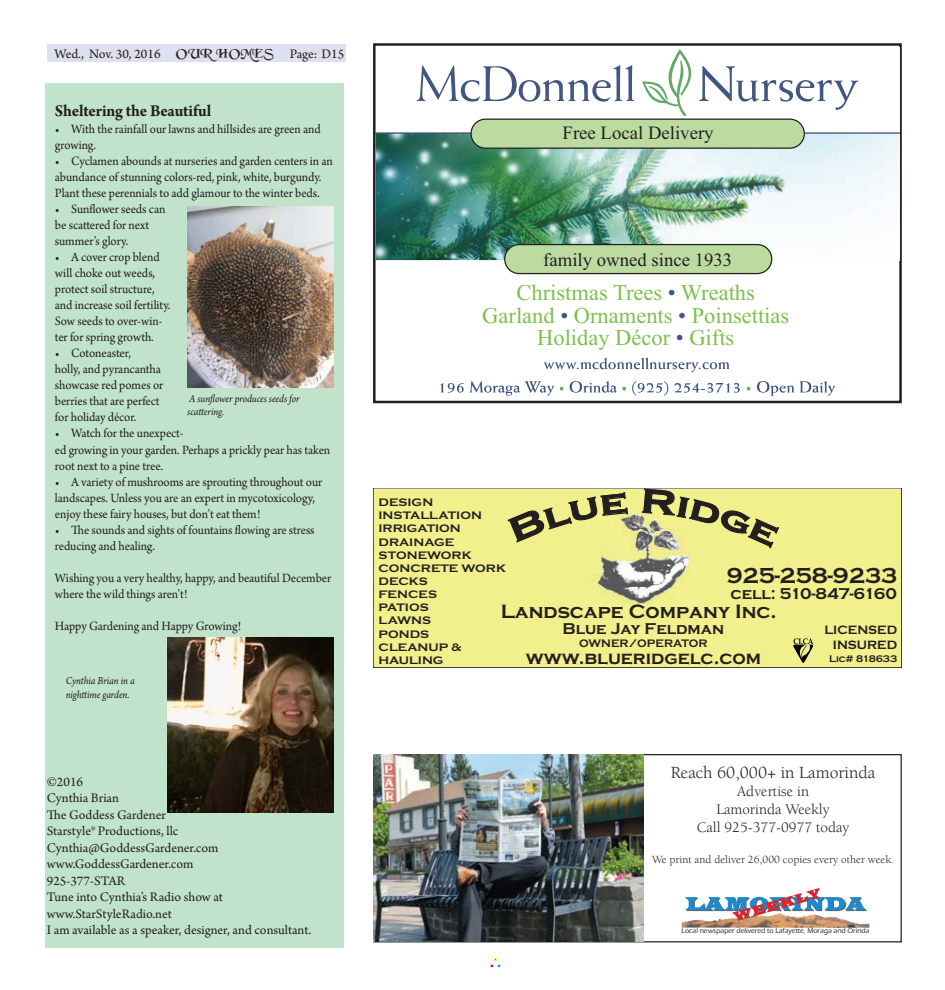
<style>
.page{position:relative;width:945px;height:990px;background:#fff}
.page>*{position:absolute;margin:0;border:0;box-sizing:border-box;transform-origin:0 0}
.t1{font:22.5px/22.5px "Times New Roman";color:#7dc04c;text-align:center}
.t2{font:700 22.5px "Copperplate Gothic";color:#231f20}
.t3{font:700 20px "Copperplate Gothic";color:#231f20}
.t4{font:18.75px "Times New Roman";color:#231f20}
.t5{font:700 18.75px "Copperplate Gothic";color:#231f20}
.t6{font:17.5px "Berkeley Std";color:#231f20}
.t7{font:700 17.5px "Arno Pro";letter-spacing:-.005em;color:#231f20;scale:.95 1}
.t8{font:700 16.25px "Copperplate Gothic";color:#231f20}
.t9{font:15px/18px "Berkeley Std";color:#231f20;text-align:center}
.t10{font:13.75px/16.5px "Arno Pro";color:#231f20}
.t11{font:13.38px/16px "Arno Pro";letter-spacing:-.005em;color:#231f20;scale:.95 1}
.t12{font:700 12.5px/15px "Copperplate Gothic";color:#231f20;text-align:right}
.t13{font:700 11.25px/13.1px "Copperplate Gothic";color:#231f20;scale:1.11 1}
.t14{font:italic 11.25px/13.5px "Arno Pro";letter-spacing:-.01em;color:#231f20;scale:.94 1}
.t15{font:11.25px "Berkeley Std";color:#231f20}
.t16{font:700 11.25px "Copperplate Gothic";color:#231f20}
.t17{font:700 10px "Copperplate Gothic";color:#231f20}
.t18{font:500 7.12px "Eras ITC";color:#231f20}
.s1{font-family:"Merced"}
.s2{color:#42567f}
</style>
<div class="page">
<div style="left:490px;top:958px;width:11px;height:10px;border:1px solid #fff"></div>
<div style="left:45px;top:83px;width:299px;height:864px;background:#c2e3cb"></div>
<div style="left:47px;top:44px;width:299px;height:17px;background:#dedfef"></div>
<img style="left:167px;top:637px;width:167px;height:175px">
<div style="left:373px;top:489px;width:529px;height:179px;background:#f1f08d"></div>
<img style="left:586px;top:514px;width:115px;height:91px">
<svg style="left:793px;top:638px;width:20px;height:25px"></svg>
<div style="left:373px;top:43px;width:529px;height:360px;border:2px solid #231f20"></div>
<img style="left:376px;top:47px;width:524px;height:213px">
<svg style="left:440px;top:357px;width:396px;height:39px"></svg>
<svg style="left:504px;top:244px;width:268px;height:30px;background:#afcb97"></svg>
<svg style="left:417px;top:49px;width:441px;height:100px"></svg>
<img style="left:374px;top:755px;width:269px;height:187px">
<img style="left:682px;top:921px;width:187px;height:7px">
<img style="left:685px;top:888px;width:182px;height:33px">
<img style="left:187px;top:206px;width:147px;height:182px">
<svg style="left:507px;top:491px;width:122px;height:52px;background:#dad981"></svg>
<svg style="left:641px;top:489px;width:139px;height:60px;background:#d5d383"></svg>
<p class="t10" style="left:55px;top:46px;width:291px">Wed., Nov. 30, 2016 <span class="s1">OUR HOMES</span> Page: D15</p>
<h3 class="t7" style="left:55px;top:101px;width:166px">Sheltering the Beautiful</h3>
<p class="t11" style="left:55px;top:121px;width:281px">• With the rainfall our lawns and hillsides are green and growing.</p>
<p class="t11" style="left:55px;top:153px;width:294px">• Cyclamen abounds at nurseries and garden centers in an abundance of stunning colors-red, pink, white, burgundy.<br>Plant these perennials to add glamour to the winter beds.</p>
<p class="t11" style="left:55px;top:201px;width:118px">• Sunflower seeds can be scattered for next summer’s glory.</p>
<p class="t11" style="left:55px;top:250px;width:123px">• A cover crop blend will choke out weeds, protect soil structure, and increase soil fertility.<br>Sow seeds to over-win&shy;ter for spring growth.</p>
<p class="t11" style="left:55px;top:346px;width:116px">• Cotoneaster,<br>holly, and pyrancantha showcase red pomes or berries that are perfect for holiday décor.</p>
<p class="t11" style="left:55px;top:426px;width:291px">• Watch for the unexpect-<br>ed growing in your garden. Perhaps a prickly pear has taken root next to a pine tree.</p>
<p class="t11" style="left:55px;top:474px;width:283px">• A variety of mushrooms are sprouting throughout our landscapes. Unless you are an expert in mycotoxicology, enjoy these fairy houses, but don’t eat them!</p>
<p class="t11" style="left:55px;top:522px;width:275px">• The sounds and sights of fountains flowing are stress reducing and healing.</p>
<p class="t11" style="left:55px;top:571px;width:292px">Wishing you a very healthy, happy, and beautiful December where the wild things aren’t!</p>
<p class="t11" style="left:55px;top:619px;width:198px">Happy Gardening and Happy Growing!</p>
<p class="t14" style="left:187px;top:392px;width:121px">A sunflower produces seeds for scattering.</p>
<p class="t14" style="left:66px;top:675px;width:75px">Cynthia Brian in a nighttime garden.</p>
<p class="t10" style="left:47px;top:774px;width:266px">©2016<br>Cynthia Brian<br>The Goddess Gardener<br>Starstyle® Productions, llc<br>Cynthia@GoddessGardener.com www.GoddessGardener.com<br>925-377-STAR<br>Tune into Cynthia’s Radio show at www.StarStyleRadio.net<br>I am available as a speaker, designer, and consultant.</p>
<h3 class="t4" style="left:563px;top:120px;width:152px">Free Local Delivery</h3>
<h3 class="t4" style="left:543px;top:247px;width:191px">family owned since 1933</h3>
<h1 class="t1" style="left:482px;top:281px;width:308px">Christmas Trees <span class="s2">•</span> Wreaths<br>Garland <span class="s2">•</span> Ornaments <span class="s2">•</span> Poinsettias<br>Holiday Décor <span class="s2">•</span> Gifts</h1>
<p class="t13" style="left:379px;top:496px;width:116px">DESIGN<br>INSTALLATION<br>IRRIGATION<br>DRAINAGE<br>STONEWORK<br>CONCRETE WORK<br>DECKS<br>FENCES<br>PATIOS<br>LAWNS<br>PONDS<br>CLEANUP &amp;<br>HAULING</p>
<h1 class="t2" style="left:727px;top:563px;width:172px">925-258-9233</h1>
<p class="t8" style="left:730px;top:584px;width:168px">cell: 510-847-6160</p>
<p class="t12" style="left:824px;top:622px;width:74px">LICENSED<br>INSURED</p>
<p class="t17" style="left:829px;top:654px;width:70px">Lic# 818633</p>
<h2 class="t3" style="left:501px;top:600px;width:278px">Landscape Company Inc.</h2>
<p class="t8" style="left:563px;top:620px;width:163px">Blue Jay Feldman</p>
<p class="t16" style="left:579px;top:637px;width:130px">OWNER/OPERATOR</p>
<h3 class="t5" style="left:526px;top:647px;width:237px">www.blueridgelc.com</h3>
<h3 class="t6" style="left:671px;top:763px;width:206px">Reach 60,000+ in Lamorinda</h3>
<p class="t9" style="left:697px;top:782px;width:154px">Advertise in<br>Lamorinda Weekly<br>Call 925-377-0977 today</p>
<p class="t15" style="left:652px;top:854px;width:244px">We print and deliver 26,000 copies every other week.</p>
<p class="t18" style="left:682px;top:927px;width:189px">Local newspaper delivered to Lafayette, Moraga and Orinda</p>
</div>
